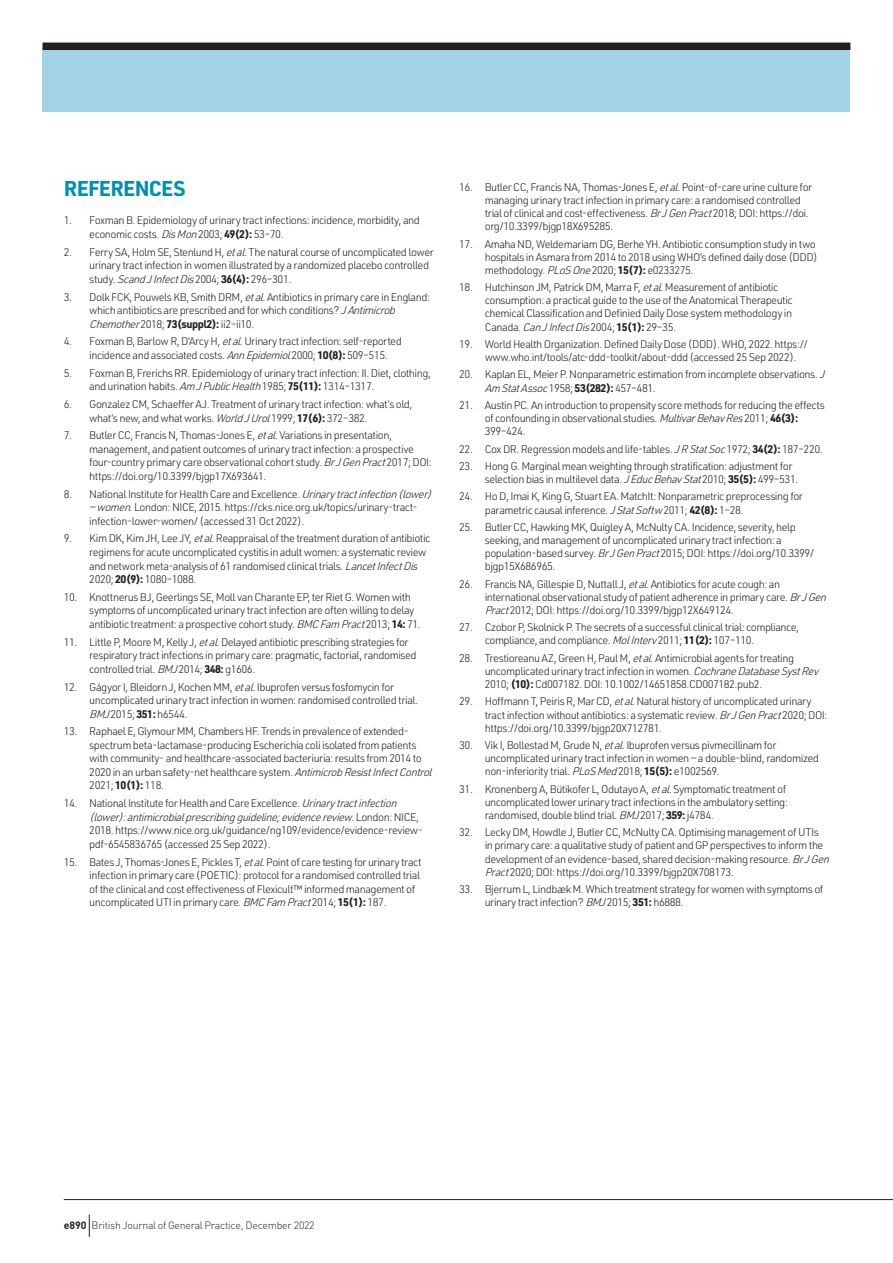
<style>
.page{position:relative;width:893px;height:1263px;background:#fff}
.page>*{position:absolute;margin:0;border:0;box-sizing:border-box;transform-origin:0 0}
.t1{font:700 21px "URWDIN";letter-spacing:-.035em;color:#008fb3}
.t2{font:300 10.8px/13.5px "URWDIN";letter-spacing:-.045em;color:#231f20}
.t3{font:300 10.5px "DIN";letter-spacing:-.025em;color:#231f20}
.s1{font-style:italic}
.s2{font-weight:700}
</style>
<div class="page">
<div style="left:43px;top:48px;width:807px;height:64px;background:#a2d2e3"></div>
<div style="left:43px;top:43px;width:807px;height:7px;background:#231f20"></div>
<hr style="left:64px;top:1199px;width:829px;height:1px;background:#231f20">
<svg style="left:89px;top:1214px;width:1px;height:23px"></svg>
<h1 class="t1" style="left:64px;top:174px;width:123px">REFERENCES</h1>
<p class="t2" style="left:89px;top:213px;width:332px;text-indent:-26px">1. Foxman B. Epidemiology of urinary tract infections: incidence, morbidity, and economic costs. <span class="s1">DisMon</span>2003; <span class="s2">49(2):</span> 53–70.</p>
<p class="t2" style="left:89px;top:245px;width:346px;text-indent:-26px">2. Ferry SA, Holm SE, Stenlund H, <span class="s1">etal.</span>The natural course of uncomplicated lower urinary tract infection in women illustrated by a randomized placebo controlled study. <span class="s1">ScandJInfectDis</span>2004; <span class="s2">36(4):</span> 296–301.</p>
<p class="t2" style="left:89px;top:290px;width:342px;text-indent:-26px">3. Dolk FCK, Pouwels KB, Smith DRM, <span class="s1">etal</span>. Antibiotics in primary care in England: which antibiotics are prescribed and for which conditions? <span class="s1">JAntimicrob<br>Chemother</span>2018; <span class="s2">73(suppl2):</span> ii2–ii10.</p>
<p class="t2" style="left:89px;top:334px;width:314px;text-indent:-26px">4. Foxman B, Barlow R, D’Arcy H, <span class="s1">etal</span>. Urinary tract infection: self-reported incidence and associated costs. <span class="s1">AnnEpidemiol</span>2000; <span class="s2">10(8):</span> 509–515.</p>
<p class="t2" style="left:89px;top:366px;width:343px;text-indent:-26px">5. Foxman B, Frerichs RR. Epidemiology of urinary tract infection: II. Diet, clothing, and urination habits. <span class="s1">Am JPublicHealth</span>1985; <span class="s2">75(11):</span> 1314–1317.</p>
<p class="t2" style="left:89px;top:397px;width:325px;text-indent:-26px">6. Gonzalez CM, Schaeffer AJ. Treatment of urinary tract infection: what’s old, what’s new, and what works. <span class="s1">WorldJUrol</span>1999; <span class="s2">17(6):</span> 372–382.</p>
<p class="t2" style="left:89px;top:428px;width:344px;text-indent:-26px">7. Butler CC, Francis N, Thomas-Jones E, <span class="s1">etal</span>. Variations in presentation, management, and patient outcomes of urinary tract infection: a prospective four-country primary care observational cohort study. <span class="s1">BrJGenPract</span>2017; DOI: https://doi.org/10.3399/bjgp17X693641.</p>
<p class="t2" style="left:89px;top:487px;width:347px;text-indent:-26px">8. National Institute for Health Care and Excellence. <span class="s1">Urinarytractinfection(lower) —women</span>. London: NICE, 2015. https://cks.nice.org.uk/topics/urinary-tract&shy;infection-lower-women/ (accessed 31 Oct 2022).</p>
<p class="t2" style="left:89px;top:532px;width:343px;text-indent:-26px">9. Kim DK, Kim JH, Lee JY, <span class="s1">etal</span>. Reappraisal of the treatment duration of antibiotic regimens for acute uncomplicated cystitis in adult women: a systematic review and network meta-analysis of 61 randomised clinical trials. <span class="s1">LancetInfectDis </span>2020; <span class="s2">20(9):</span> 1080–1088.</p>
<p class="t2" style="left:89px;top:590px;width:333px;text-indent:-26px">10. Knottnerus BJ, Geerlings SE, Moll van Charante EP, ter Riet G. Women with symptoms of uncomplicated urinary tract infection are often willing to delay antibiotic treatment: a prospective cohort study. <span class="s1">BMCFam Pract</span>2013; <span class="s2">14:</span> 71.</p>
<p class="t2" style="left:89px;top:635px;width:329px;text-indent:-26px">11. Little P, Moore M, Kelly J, <span class="s1">etal</span>. Delayed antibiotic prescribing strategies for respiratory tract infections in primary care: pragmatic, factorial, randomised controlled trial. <span class="s1">BMJ</span>2014; <span class="s2">348:</span> g1606.</p>
<p class="t2" style="left:89px;top:680px;width:331px;text-indent:-26px">12. Gágyor I, Bleidorn J, Kochen MM, <span class="s1">etal</span>. Ibuprofen versus fosfomycin for uncomplicated urinary tract infection in women: randomised controlled trial.<br><span class="s1">BMJ</span>2015; <span class="s2">351:</span> h6544.</p>
<p class="t2" style="left:89px;top:724px;width:348px;text-indent:-26px">13. Raphael E, Glymour MM, Chambers HF. Trends in prevalence of extended&shy;spectrum beta-lactamase-producing Escherichia coli isolated from patients with community- and healthcare-associated bacteriuria: results from 2014 to 2020 in an urban safety-net healthcare system. <span class="s1">AntimicrobResistInfectControl </span>2021; <span class="s2">10(1):</span> 118.</p>
<p class="t2" style="left:89px;top:796px;width:335px;text-indent:-26px">14. National Institute for Health and Care Excellence. <span class="s1">Urinarytractinfection (lower):antimicrobialprescribingguideline;evidencereview</span>. L o n d o n : N I C E , 2018. https://www.nice.org.uk/guidance/ng109/evidence/evidence-review&shy;pdf-6545836765 (accessed 25 Sep 2022).</p>
<p class="t2" style="left:89px;top:855px;width:334px;text-indent:-26px">15. Bates J, Thomas-Jones E, Pickles T, <span class="s1">etal</span>. Point of care testing for urinary tract infection in primary care (POETIC): protocol for a randomised controlled trial of the clinical and cost effectiveness of Flexicult™ informed management of uncomplicated UTI in primary care. <span class="s1">BMCFam Pract</span>2014; <span class="s2">15(1):</span> 187.</p>
<p class="t2" style="left:485px;top:180px;width:329px;line-height:13px;text-indent:-26px">16. Butler CC, Francis NA, Thomas-Jones E, <span class="s1">etal</span>. Point-of-care urine culture for managing urinary tract infection in primary care: a randomised controlled trial of clinical and cost-effectiveness. <span class="s1">BrJGenPract</span>2018; DOI: https://doi. org/10.3399/bjgp18X695285.</p>
<p class="t2" style="left:485px;top:237px;width:335px;line-height:13px;text-indent:-26px">17. Amaha ND, Weldemariam DG, Berhe YH. Antibiotic consumption study in two hospitals in Asmara from 2014 to 2018 using WHO’s defined daily dose (DDD) methodology. <span class="s1">PLoSOne</span>2020; <span class="s2">15(7):</span> e0233275.</p>
<p class="t2" style="left:485px;top:281px;width:309px;line-height:13px;text-indent:-26px">18. Hutchinson JM, Patrick DM, Marra F, <span class="s1">etal</span>. Measurement of antibiotic consumption: a practical guide to the use of the Anatomical Therapeutic chemical Classification and Definied Daily Dose system methodology in Canada. <span class="s1">CanJInfectDis</span>2004; <span class="s2">15(1):</span> 29–35.</p>
<p class="t2" style="left:485px;top:337px;width:325px;text-indent:-26px">19. World Health Organization. Defined Daily Dose (DDD). WHO, 2022. https:// www.who.int/tools/atc-ddd-toolkit/about-ddd (accessed 25 Sep 2022).</p>
<p class="t2" style="left:485px;top:368px;width:345px;line-height:13px;text-indent:-26px">20. Kaplan EL, Meier P. Nonparametric estimation from incomplete observations. <span class="s1">J<br>Am StatAssoc</span>1958; <span class="s2">53(282):</span> 457–481.</p>
<p class="t2" style="left:485px;top:398px;width:342px;line-height:13px;text-indent:-26px">21. Austin PC. An introduction to propensity score methods for reducing the effects of confounding in observational studies. <span class="s1">MultivarBehavRes</span>2011; <span class="s2">46(3):<br></span>399–424.</p>
<p class="t2" style="left:459px;top:442px;width:365px">22. Cox DR. Regression models and life-tables. <span class="s1">JRStatSoc</span>1972; <span class="s2">34(2):</span> 187–220.</p>
<p class="t2" style="left:485px;top:459px;width:315px;text-indent:-26px">23. Hong G. Marginal mean weighting through stratification: adjustment for selection bias in multilevel data. <span class="s1">JEducBehavStat</span>2010; <span class="s2">35(5):</span> 499–531.</p>
<p class="t2" style="left:485px;top:490px;width:320px;text-indent:-26px">24. Ho D, Imai K, King G, Stuart EA. MatchIt: Nonparametric preprocessing for parametric causal inference. <span class="s1">JStatSoftw</span> 2011; <span class="s2">42(8):</span> 1–28.</p>
<p class="t2" style="left:485px;top:520px;width:331px;line-height:13px;text-indent:-26px">25. Butler CC, Hawking MK, Quigley A, McNulty CA. Incidence, severity, help seeking, and management of uncomplicated urinary tract infection: a population-based survey. <span class="s1">BrJGenPract</span>2015; DOI: https://doi.org/10.3399/ bjgp15X686965.</p>
<p class="t2" style="left:485px;top:577px;width:346px;line-height:13px;text-indent:-26px">26. Francis NA, Gillespie D, Nuttall J, <span class="s1">etal</span>. Antibiotics for acute cough: an international observational study of patient adherence in primary care. <span class="s1">BrJGen<br>Pract</span>2012; DOI: https://doi.org/10.3399/bjgp12X649124.</p>
<p class="t2" style="left:485px;top:621px;width:316px;text-indent:-26px">27. Czobor P, Skolnick P. The secrets of a successful clinical trial: compliance, compliance, and compliance. <span class="s1">MolInterv</span>2011; <span class="s2">11(2):</span> 107–110.</p>
<p class="t2" style="left:485px;top:651px;width:339px;line-height:13px;text-indent:-26px">28. Trestioreanu AZ, Green H, Paul M, <span class="s1">etal</span>. Antimicrobial agents for treating uncomplicated urinary tract infection in women. <span class="s1">CochraneDatabaseSystRev<br></span>2010; <span class="s2">(10):</span> Cd007182. DOI: 10.1002/14651858.CD007182.pub2.</p>
<p class="t2" style="left:485px;top:695px;width:344px;line-height:13px;text-indent:-26px">29. Hoffmann T, Peiris R, Mar CD, <span class="s1">etal</span>. Natural history of uncomplicated urinary tract infection without antibiotics: a systematic review. <span class="s1">BrJGenPract</span>2020; DOI: https://doi.org/10.3399/bjgp20X712781.</p>
<p class="t2" style="left:485px;top:738px;width:336px;text-indent:-26px">30. Vik I, Bollestad M, Grude N, <span class="s1">etal</span>. Ibuprofen versus pivmecillinam for uncomplicated urinary tract infection in women — a double-blind, randomized non-inferiority trial. <span class="s1">PLoSMed</span>2018; <span class="s2">15(5):</span> e1002569.</p>
<p class="t2" style="left:485px;top:782px;width:305px;line-height:13px;text-indent:-26px">31. Kronenberg A, Bütikofer L, Odutayo A, <span class="s1">etal</span>. Symptomatic treatment of uncomplicated lower urinary tract infections in the ambulatory setting: randomised, double blind trial. <span class="s1">BMJ</span>2017; <span class="s2">359:</span> j4784.</p>
<p class="t2" style="left:485px;top:826px;width:349px;line-height:13px;text-indent:-26px">32. Lecky DM, Howdle J, Butler CC, McNulty CA. Optimising management of UTIs<br>in primary care: a qualitative study of patient and GP perspectives to inform the development of an evidence-based, shared decision-making resource. <span class="s1">BrJGen Pract</span>2020; DOI: https://doi.org/10.3399/bjgp20X708173.</p>
<p class="t2" style="left:485px;top:882px;width:340px;text-indent:-26px">33. Bjerrum L, Lindbæk M. Which treatment strategy for women with symptoms of urinary tract infection? <span class="s1">BMJ</span>2015; <span class="s2">351:</span> h6888.</p>
<p class="t3" style="left:64px;top:1219px;width:252px"><span class="s2">e890</span> British Journal of General Practice, December 2022</p>
</div>
